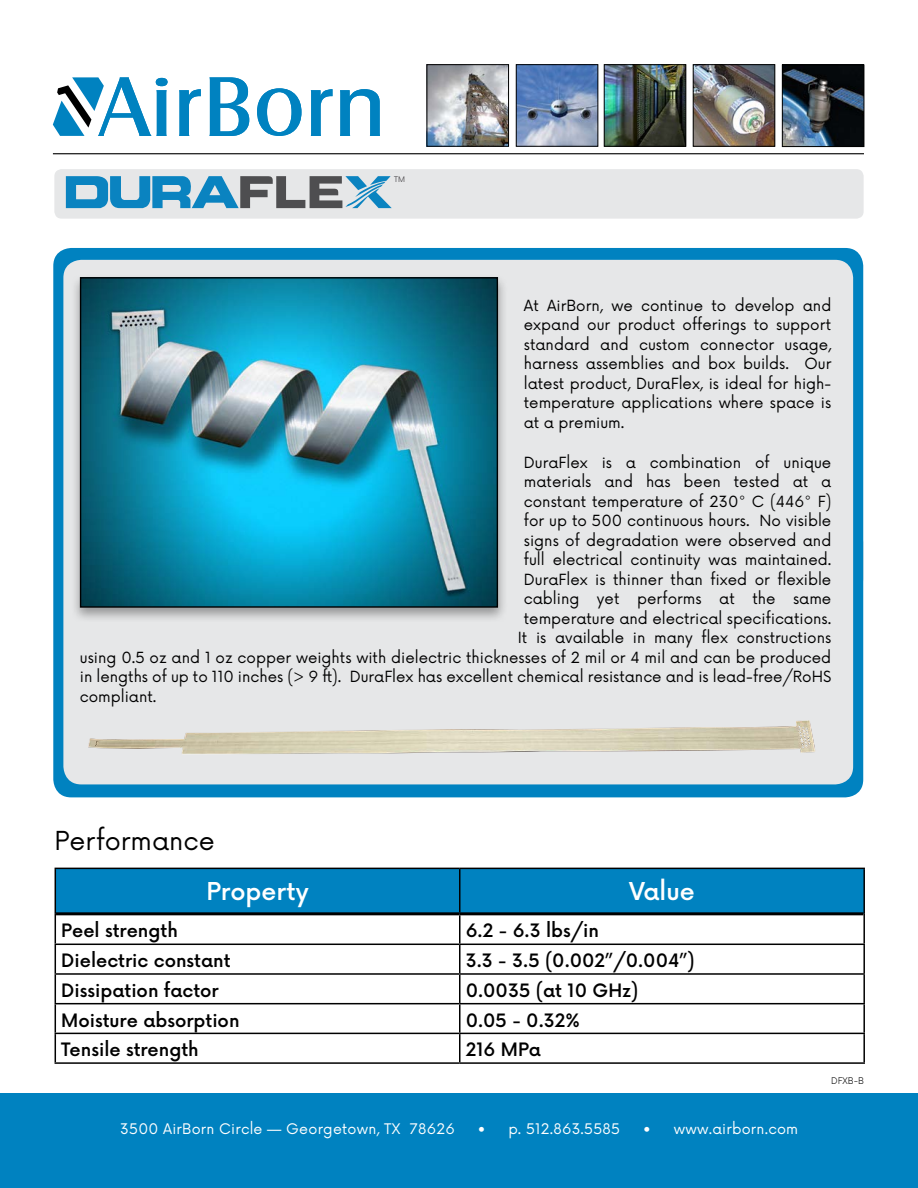
<style>
.page{position:relative;width:918px;height:1188px;background:#fff}
.page>*{position:absolute;margin:0;border:0;box-sizing:border-box;transform-origin:0 0}
.t1{font:25.5px "Now";color:#000}
.t2{font:500 24px "Now";color:#fff}
.t3{font:500 18px "Now";color:#000}
.t4{font:15px/19.5px "Now";color:#000;text-align:justify}
.t5{font:14.25px "Now";letter-spacing:.015em;color:#fff}
.t6{font:300 9px "Now";color:#000}
.t7{font:7.5px "Now";color:#4d4b4e}
</style>
<div class="page">
<div style="left:0;top:1094px;width:918px;height:94px;background:#0082c0"></div>
<div style="left:54px;top:169px;width:810px;height:50px;background:#e6e7e8;border-radius:7px"></div>
<svg style="left:340px;top:89px;width:40px;height:47px"></svg>
<svg style="left:311px;top:89px;width:22px;height:47px"></svg>
<svg style="left:257px;top:88px;width:44px;height:48px"></svg>
<svg style="left:209px;top:77px;width:40px;height:59px"></svg>
<svg style="left:179px;top:89px;width:22px;height:47px"></svg>
<svg style="left:53px;top:77px;width:115px;height:59px"></svg>
<hr style="left:53px;top:153px;width:811px;height:1px;background:#000">
<img style="left:606px;top:67px;width:78px;height:77px">
<div style="left:604px;top:65px;width:82px;height:81px;border:1px solid #000"></div>
<img style="left:429px;top:67px;width:78px;height:77px">
<img style="left:518px;top:67px;width:78px;height:77px">
<img style="left:695px;top:67px;width:78px;height:77px">
<div style="left:693px;top:65px;width:82px;height:81px;border:1px solid #000"></div>
<img style="left:784px;top:67px;width:78px;height:78px">
<div style="left:782px;top:65px;width:82px;height:82px;border:1px solid #000"></div>
<svg style="left:66px;top:176px;width:326px;height:32px"></svg>
<div style="left:53px;top:248px;width:810px;height:549px;background:#0082c0;border-radius:18px"></div>
<div style="left:63px;top:260px;width:790px;height:524px;background:#e6e7e8;border-radius:18px"></div>
<hr style="left:460px;top:944px;width:405px;height:1px;background:#000">
<hr style="left:460px;top:973px;width:405px;height:2px;background:#000">
<hr style="left:460px;top:1003px;width:405px;height:1px;background:#000">
<hr style="left:460px;top:1033px;width:405px;height:1px;background:#000">
<hr style="left:460px;top:868px;width:405px;height:1px;background:#000">
<hr style="left:863px;top:869px;width:2px;height:45px;background:#000">
<hr style="left:863px;top:914px;width:2px;height:30px;background:#000">
<hr style="left:863px;top:945px;width:2px;height:28px;background:#000">
<hr style="left:863px;top:975px;width:2px;height:28px;background:#000">
<hr style="left:863px;top:1004px;width:2px;height:29px;background:#000">
<svg style="left:55px;top:868px;width:809px;height:194px"></svg>
<hr style="left:863px;top:1034px;width:2px;height:28px;background:#000">
<hr style="left:55px;top:1062px;width:405px;height:2px;background:#000">
<hr style="left:460px;top:1062px;width:405px;height:2px;background:#000">
<div style="left:70px;top:274px;width:438px;height:350px;background:#000;opacity:.35"></div>
<img style="left:82px;top:279px;width:414px;height:327px">
<div style="left:80px;top:277px;width:418px;height:331px;border:1px solid #000"></div>
<img style="left:88px;top:720px;width:727px;height:34px">
<p class="t7" style="left:394px;top:173px;width:12px">TM</p>
<p class="t4" style="left:524px;top:295px;width:309px">At AirBorn, we continue to develop and expand our product offerings to support standard and custom connector usage, harness assemblies and box builds. Our latest product, DuraFlex, is ideal for high&shy;temperature applications where space is at a premium.</p>
<p class="t4" style="left:524px;top:451px;width:309px">DuraFlex is a combination of unique</p>
<p class="t4" style="left:524px;top:471px;width:309px">materials and has been tested at a</p>
<p class="t4" style="left:524px;top:490px;width:309px">constant temperature of 230° C (446° F)</p>
<p class="t4" style="left:524px;top:510px;width:309px">for up to 500 continuous hours. No visible</p>
<p class="t4" style="left:524px;top:529px;width:309px">signs of degradation were observed and</p>
<p class="t4" style="left:524px;top:549px;width:309px">full electrical continuity was maintained.</p>
<p class="t4" style="left:524px;top:568px;width:309px">DuraFlex is thinner than fixed or flexible</p>
<p class="t4" style="left:524px;top:588px;width:309px">cabling yet performs at the same</p>
<p class="t4" style="left:524px;top:607px;width:309px">temperature and electrical specifications.</p>
<p class="t4" style="left:518px;top:627px;width:315px">It is available in many flex constructions</p>
<p class="t4" style="left:80px;top:646px;width:753px">using 0.5 oz and 1 oz copper weights with dielectric thicknesses of 2 mil or 4 mil and can be produced</p>
<p class="t4" style="left:80px;top:666px;width:753px">in lengths of up to 110 inches (&gt; 9 ft). DuraFlex has excellent chemical resistance and is lead-free/RoHS</p>
<p class="t4" style="left:80px;top:685px;width:78px">compliant.</p>
<h1 class="t1" style="left:55px;top:820px;width:162px">Performance</h1>
<h2 class="t2" style="left:206px;top:873px;width:104px">Property</h2>
<h2 class="t2" style="left:629px;top:873px;width:67px">Value</h2>
<p class="t3" style="left:61px;top:917px;width:118px">Peel strength</p>
<p class="t3" style="left:466px;top:917px;width:135px">6.2 - 6.3 lbs/in</p>
<p class="t3" style="left:61px;top:947px;width:171px">Dielectric constant</p>
<p class="t3" style="left:466px;top:947px;width:230px">3.3 - 3.5 (0.002”/0.004”)</p>
<p class="t3" style="left:61px;top:976px;width:159px">Dissipation factor</p>
<p class="t3" style="left:466px;top:976px;width:174px">0.0035 (at 10 GHz)</p>
<p class="t3" style="left:61px;top:1006px;width:180px">Moisture absorption</p>
<p class="t3" style="left:466px;top:1006px;width:116px">0.05 - 0.32%</p>
<p class="t3" style="left:61px;top:1036px;width:139px">Tensile strength</p>
<p class="t3" style="left:466px;top:1036px;width:77px">216 MPa</p>
<p class="t5" style="left:120px;top:1117px;width:336px">3500 AirBorn Circle — Georgetown, TX 78626</p>
<p class="t5" style="left:478px;top:1117px;width:144px">• p. 512.863.5585</p>
<p class="t5" style="left:643px;top:1117px;width:157px">• www.airborn.com</p>
<p class="t6" style="left:831px;top:1073px;width:34px">DFXB-B</p>
</div>
